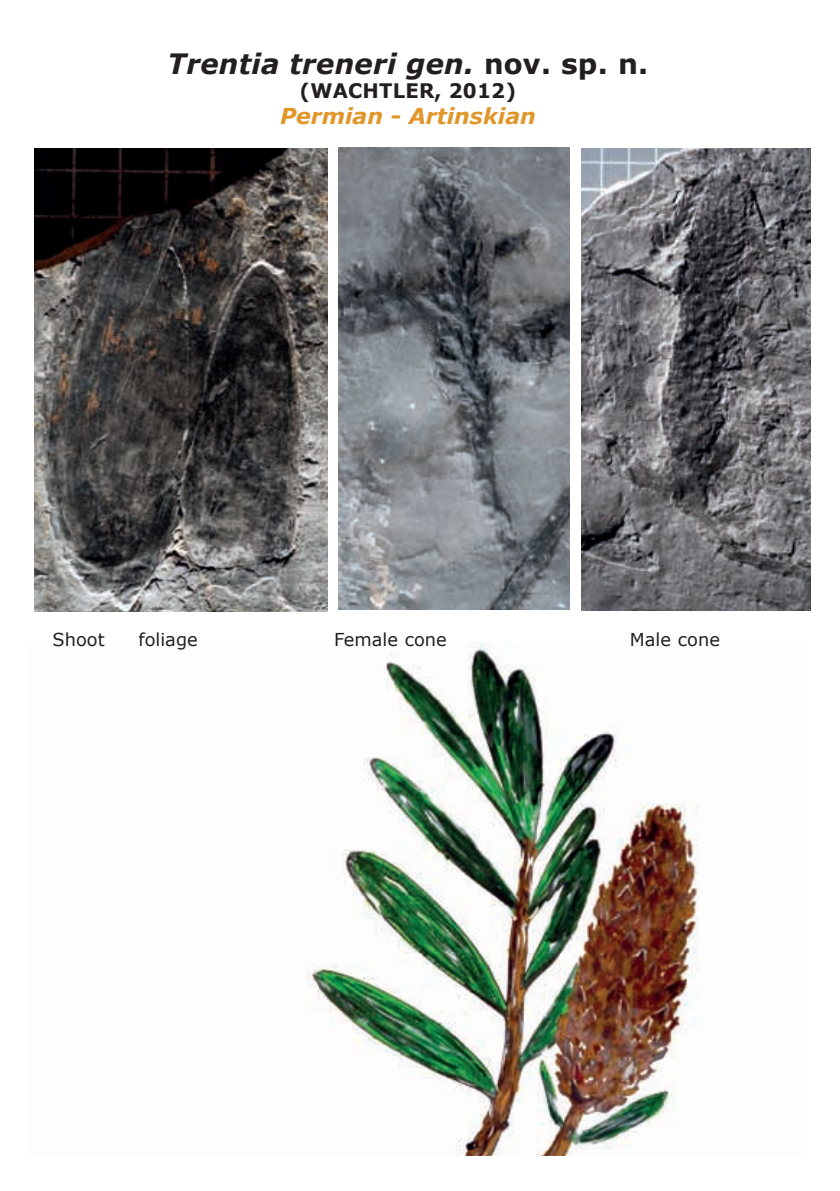
<style>
.page{position:relative;width:840px;height:1191px;background:#fff}
.page>*{position:absolute;margin:0;border:0;box-sizing:border-box;transform-origin:0 0}
.t1{font:italic 700 28px "Verdana";letter-spacing:.01em;color:#231f20}
.t2{font:italic 700 22px "Verdana";color:#e09629}
.t3{font:700 20px "Verdana";letter-spacing:.01em;color:#231f20}
.t4{font:17.8px "Verdana";color:#231f20}
.s1{font-style:normal}
</style>
<div class="page">
<img style="left:306px;top:642px;width:393px;height:513px">
<img style="left:338px;top:147px;width:231px;height:462px">
<img style="left:581px;top:148px;width:229px;height:462px">
<img style="left:34px;top:148px;width:293px;height:463px">
<h1 class="t1" style="left:167px;top:44px;width:482px">Trentia treneri gen. <span class="s1">nov. sp. n.</span></h1>
<p class="t3" style="left:299px;top:76px;width:218px">(WACHTLER, 2012)</p>
<p class="t2" style="left:280px;top:101px;width:257px">Permian - Artinskian</p>
<p class="t4" style="left:53px;top:627px;width:54px">Shoot</p>
<p class="t4" style="left:138px;top:627px;width:61px">foliage</p>
<p class="t4" style="left:334px;top:627px;width:114px">Female cone</p>
<p class="t4" style="left:629px;top:627px;width:92px">Male cone</p>
</div>
